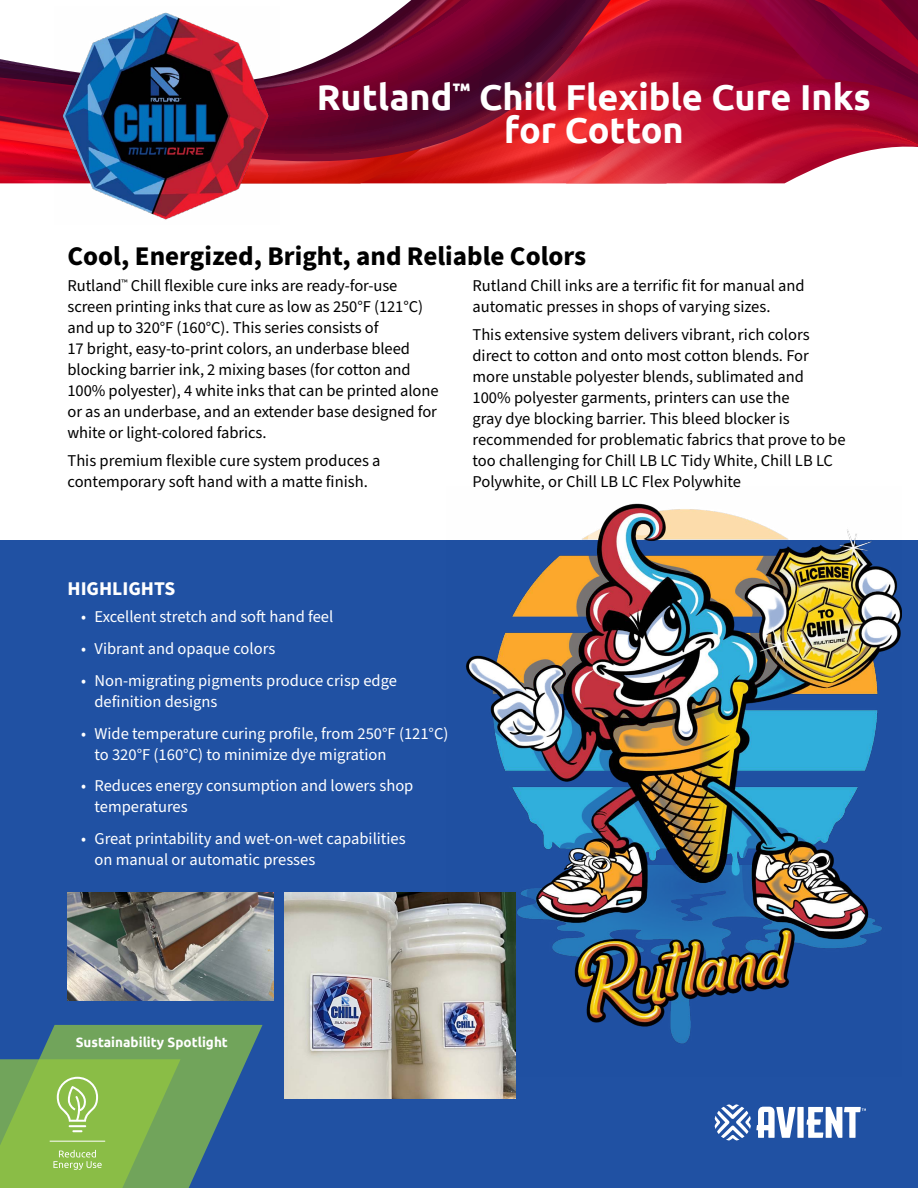
<style>
.page{position:relative;width:918px;height:1188px;background:#fff}
.page>*{position:absolute;margin:0;border:0;box-sizing:border-box;transform-origin:0 0}
.t1{font:700 36px/33px "Ubuntu";color:#fff;text-align:center}
.t2{font:700 27px "Source Sans Pro";color:#000}
.t3{font:700 19.5px "Source Sans Pro";color:#fff}
.t4{font:16.5px/21px "Source Sans Pro";letter-spacing:-.005em;color:#000}
.t5{font:16.5px/21px "Source Sans Pro";color:#fff}
.t6{font:700 13.5px "Ubuntu";color:#fff}
</style>
<div class="page">
<svg style="left:0;top:0;width:918px;height:184px"></svg>
<svg style="left:0;top:79px;width:918px;height:104px;background:#ae1b34"></svg>
<div style="left:0;top:540px;width:918px;height:648px;background:#2051a3"></div>
<svg style="left:715px;top:1104px;width:151px;height:36px"></svg>
<img style="left:54px;top:6px;width:225px;height:214px">
<img style="left:466px;top:503px;width:435px;height:574px">
<img style="left:284px;top:892px;width:231px;height:206px">
<img style="left:68px;top:892px;width:205px;height:108px">
<svg style="left:0;top:1025px;width:263px;height:163px"></svg>
<hr style="left:50px;top:1141px;width:55px;height:1px;background:#fff">
<h1 class="t1" style="left:317px;top:80px;width:556px">Rutland<sup>™</sup> Chill Flexible Cure Inks for Cotton</h1>
<h2 class="t2" style="left:68px;top:238px;width:520px">Cool, Energized, Bright, and Reliable Colors</h2>
<p class="t4" style="left:68px;top:276px;width:373px">Rutland<sup>™</sup> Chill flexible cure inks are ready-for-use screen printing inks that cure as low as 250°F (121°C) and up to 320°F (160°C). This series consists of<br>17 bright, easy-to-print colors, an underbase bleed blocking barrier ink, 2 mixing bases (for cotton and 100% polyester), 4 white inks that can be printed alone or as an underbase, and an extender base designed for white or light-colored fabrics.</p>
<p class="t4" style="left:68px;top:451px;width:315px">This premium flexible cure system produces a contemporary soft hand with a matte finish.</p>
<p class="t4" style="left:472px;top:276px;width:334px">Rutland Chill inks are a terrific fit for manual and automatic presses in shops of varying sizes.</p>
<p class="t4" style="left:472px;top:325px;width:375px">This extensive system delivers vibrant, rich colors direct to cotton and onto most cotton blends. For more unstable polyester blends, sublimated and 100% polyester garments, printers can use the<br>gray dye blocking barrier. This bleed blocker is recommended for problematic fabrics that prove to be too challenging for Chill LB LC Tidy White, Chill LB LC Polywhite, or Chill LB LC Flex Polywhite</p>
<p class="t3" style="left:68px;top:575px;width:109px">HIGHLIGHTS</p>
<p class="t5" style="left:81px;top:607px;width:254px">• Excellent stretch and soft hand feel</p>
<p class="t5" style="left:81px;top:639px;width:196px">• Vibrant and opaque colors</p>
<p class="t5" style="left:94px;top:670px;width:304px;text-indent:-13px">• Non-migrating pigments produce crisp edge definition designs</p>
<p class="t5" style="left:94px;top:723px;width:356px;text-indent:-13px">• Wide temperature curing profile, from 250°F (121°C) to 320°F (160°C) to minimize dye migration</p>
<p class="t5" style="left:94px;top:776px;width:320px;text-indent:-13px">• Reduces energy consumption and lowers shop temperatures</p>
<p class="t5" style="left:94px;top:829px;width:313px;text-indent:-13px">• Great printability and wet-on-wet capabilities on manual or automatic presses</p>
<p class="t6" style="left:76px;top:1034px;width:154px">Sustainability Spotlight</p>
</div>
